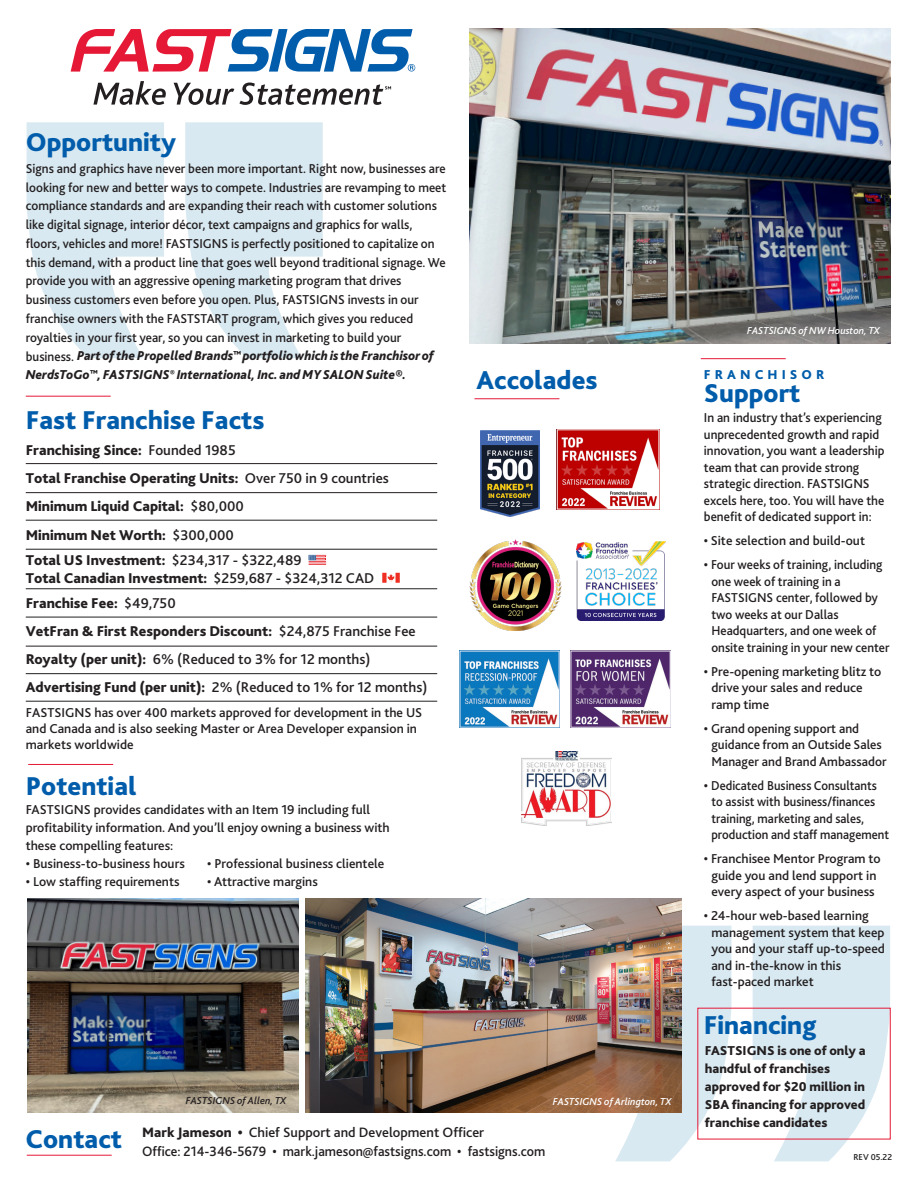
<style>
.page{position:relative;width:918px;height:1188px;background:#fff}
.page>*{position:absolute;margin:0;border:0;box-sizing:border-box;transform-origin:0 0}
.t1{font:800 27px "Bliss 2";color:#015dab}
.t2{font:800 14.85px/27.8px "Bliss 2";color:#231f20}
.t3{font:500 14.85px/28px "Bliss 2";color:#231f20}
.t4{font:500 14.25px/19.5px "Bliss 2";color:#231f20}
.t5{font:500 13.5px/16.5px "Bliss 2";color:#231f20}
.t6{font:500 13.5px/18.8px "Bliss 2";color:#231f20;scale:.96 1}
.t7{font:800 13.5px/18px "Bliss 2";color:#231f20}
.t8{font:800 13.5px "Bliss 2";letter-spacing:.3em;color:#015dab}
.t9{font:italic 500 10.5px "Bliss 2";color:#fff}
.t10{font:italic 500 10.5px "Bliss 2";color:#231f20}
.t11{font:500 9px "Bliss 2";color:#231f20}
.s1{font-weight:800;font-style:italic}
.s2{font-weight:500}
.s3{font-weight:800}
.s4{font-weight:800;font-size:27px;color:#015dab}
</style>
<div class="page">
<svg style="left:594px;top:926px;width:137px;height:235px"></svg>
<svg style="left:753px;top:926px;width:137px;height:235px"></svg>
<svg style="left:185px;top:122px;width:138px;height:236px"></svg>
<svg style="left:27px;top:122px;width:137px;height:236px"></svg>
<img style="left:470px;top:28px;width:421px;height:316px">
<img style="left:305px;top:899px;width:377px;height:213px">
<img style="left:27px;top:899px;width:271px;height:213px">
<hr style="left:26px;top:463px;width:411px;height:1px;background:#231f20">
<hr style="left:26px;top:492px;width:411px;height:1px;background:#231f20">
<hr style="left:26px;top:520px;width:411px;height:1px;background:#231f20">
<hr style="left:26px;top:549px;width:411px;height:1px;background:#231f20">
<hr style="left:26px;top:617px;width:411px;height:1px;background:#231f20">
<hr style="left:26px;top:646px;width:411px;height:1px;background:#231f20">
<hr style="left:26px;top:673px;width:411px;height:1px;background:#231f20">
<hr style="left:26px;top:701px;width:411px;height:1px;background:#231f20">
<hr style="left:26px;top:588px;width:411px;height:1px;background:#231f20">
<svg style="left:309px;top:555px;width:18px;height:10px"></svg>
<svg style="left:382px;top:573px;width:18px;height:10px"></svg>
<img style="left:576px;top:541px;width:89px;height:80px">
<img style="left:480px;top:431px;width:60px;height:86px">
<img style="left:469px;top:540px;width:92px;height:90px">
<img style="left:557px;top:430px;width:103px;height:79px">
<svg style="left:71px;top:29px;width:344px;height:43px"></svg>
<svg style="left:93px;top:81px;width:73px;height:24px"></svg>
<svg style="left:174px;top:83px;width:217px;height:22px"></svg>
<hr style="left:26px;top:396px;width:85px;height:1px;background:#e51836">
<hr style="left:474px;top:398px;width:85px;height:1px;background:#e51836">
<hr style="left:701px;top:358px;width:85px;height:1px;background:#e51836">
<hr style="left:28px;top:764px;width:85px;height:1px;background:#e51836">
<hr style="left:27px;top:1155px;width:85px;height:1px;background:#e51836">
<img style="left:571px;top:650px;width:99px;height:78px">
<img style="left:460px;top:650px;width:99px;height:78px">
<img style="left:522px;top:751px;width:89px;height:75px">
<h1 class="t1" style="left:26px;top:126px;width:152px">Opportunity</h1>
<p class="t6" style="left:26px;top:159px;width:440px">Signs and graphics have never been more important. Right now, businesses are looking for new and better ways to compete. Industries are revamping to meet compliance standards and are expanding their reach with customer solutions like digital signage, interior décor, text campaigns and graphics for walls, floors, vehicles and more! FASTSIGNS is perfectly positioned to capitalize on this demand, with a product line that goes well beyond traditional signage. We provide you with an aggressive opening marketing program that drives business customers even before you open. Plus, FASTSIGNS invests in our franchise owners with the FASTSTART program, which gives you reduced royalties in your first year, so you can invest in marketing to build your business. <span class="s1">Part of the Propelled Brands</span><sup>™</sup> <span class="s1">portfolio which is the Franchisor of NerdsToGo</span><sup>™</sup><span class="s1">, FASTSIGNS</span><sup>®</sup> <span class="s1">International, Inc. and MY SALON Suite®.</span></p>
<h1 class="t1" style="left:26px;top:404px;width:240px">Fast Franchise Facts</h1>
<p class="t2" style="left:26px;top:436px;width:365px">Franchising Since: <span class="s2">Founded 1985<br></span>Total Franchise Operating Units: <span class="s2">Over 750 in 9 countries</span></p>
<p class="t2" style="left:26px;top:491px;width:220px;line-height:29.2px">Minimum Liquid Capital: <span class="s2">$80,000<br></span>Minimum Net Worth: <span class="s2">$300,000</span></p>
<p class="t2" style="left:26px;top:551px;width:350px;line-height:17.9px">Total US Investment: <span class="s2">$234,317 - $322,489<br></span>Total Canadian Investment: <span class="s2">$259,687 - $324,312 CAD</span></p>
<p class="t2" style="left:26px;top:589px;width:151px">Franchise Fee: <span class="s2">$49,750</span></p>
<p class="t2" style="left:26px;top:617px;width:392px">VetFran &amp; First Responders Discount: <span class="s2">$24,875 Franchise Fee</span></p>
<p class="t3" style="left:26px;top:645px;width:403px"><span class="s3">Royalty (per unit):</span> 6% (Reduced to 3% for 12 months)<br><span class="s3">Advertising Fund (per unit):</span> 2% (Reduced to 1% for 12 months)</p>
<p class="t5" style="left:26px;top:704px;width:398px">FASTSIGNS has over 400 markets approved for development in the US and Canada and is also seeking Master or Area Developer expansion in markets worldwide</p>
<h1 class="t1" style="left:26px;top:769px;width:112px">Potential</h1>
<p class="t5" style="left:26px;top:801px;width:365px;line-height:18px">FASTSIGNS provides candidates with an Item 19 including full profitability information. And you’ll enjoy owning a business with these compelling features:</p>
<p class="t5" style="left:26px;top:855px;width:161px">• Business-to-business hours</p>
<p class="t5" style="left:207px;top:855px;width:179px">• Professional business clientele</p>
<p class="t5" style="left:26px;top:873px;width:155px">• Low staffing requirements</p>
<p class="t5" style="left:207px;top:873px;width:112px">• Attractive margins</p>
<h1 class="t1" style="left:476px;top:364px;width:123px">Accolades</h1>
<p class="t10" style="left:186px;top:1094px;width:102px">FASTSIGNS of Allen, TX</p>
<p class="t9" style="left:553px;top:1095px;width:120px">FASTSIGNS of Arlington, TX</p>
<p class="t4" style="left:142px;top:1122px;width:405px;text-indent:-117px"><span class="s4">Contact</span> <span class="s3">Mark Jameson •</span> Chief Support and Development Officer<br>Office: 214-346-5679 • mark.jameson@fastsigns.com • fastsigns.com</p>
<p class="t9" style="left:747px;top:324px;width:135px">FASTSIGNS of NW Houston, TX</p>
<p class="t8" style="left:704px;top:366px;width:122px">FRANCHISOR</p>
<h1 class="t1" style="left:704px;top:376px;width:98px">Support</h1>
<p class="t6" style="left:704px;top:410px;width:190px;line-height:16.5px">In an industry that’s experiencing unprecedented growth and rapid innovation, you want a leadership team that can provide strong strategic direction. FASTSIGNS excels here, too. You will have the benefit of dedicated support in:</p>
<p class="t5" style="left:704px;top:533px;width:163px">• Site selection and build-out</p>
<p class="t5" style="left:711px;top:557px;width:180px;text-indent:-8px">• Four weeks of training, including one week of training in a<br>FASTSIGNS center, followed by two weeks at our Dallas<br>Headquarters, and one week of onsite training in your new center</p>
<p class="t5" style="left:711px;top:663px;width:171px;text-indent:-8px">• Pre-opening marketing blitz to drive your sales and reduce ramp time</p>
<p class="t5" style="left:711px;top:720px;width:177px;text-indent:-7px">• Grand opening support and guidance from an Outside Sales<br>Manager and Brand Ambassador</p>
<p class="t5" style="left:711px;top:777px;width:179px;text-indent:-8px">• Dedicated Business Consultants to assist with business/finances training, marketing and sales, production and staff management</p>
<p class="t5" style="left:704px;top:851px;width:178px;text-align:center">• Franchisee Mentor Program to guide you and lend support in every aspect of your business</p>
<p class="t5" style="left:711px;top:908px;width:175px;text-indent:-8px">• 24-hour web-based learning management system that keep you and your staff up-to-speed and in-the-know in this fast-paced market</p>
<h1 class="t1" style="left:704px;top:1008px;width:114px">Financing</h1>
<p class="t7" style="left:705px;top:1041px;width:162px">FASTSIGNS is one of only a handful of franchises approved for $20 million in<br>SBA financing for approved franchise candidates</p>
<p class="t11" style="left:854px;top:1152px;width:40px">REV 05.22</p>
</div>
